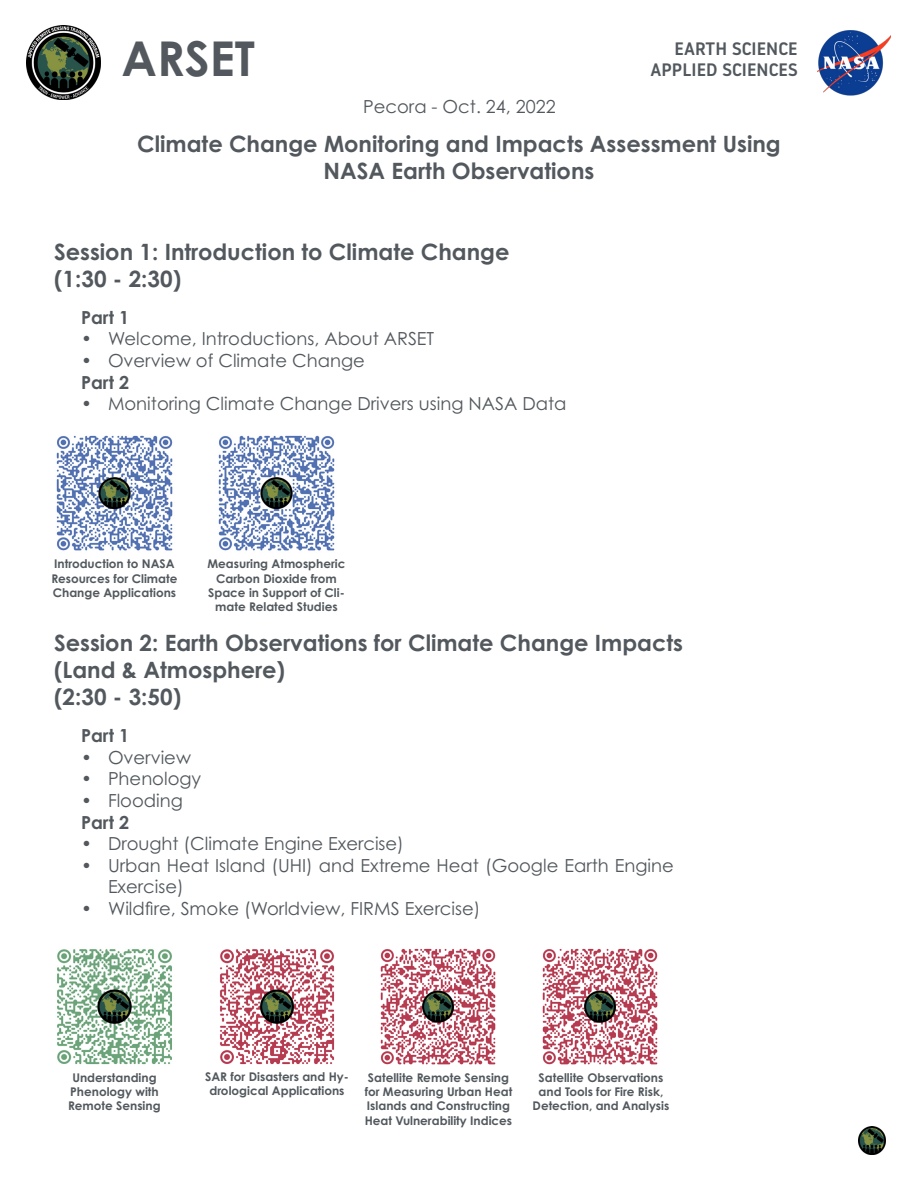
<style>
.page{position:relative;width:918px;height:1188px;background:#fff}
.page>*{position:absolute;margin:0;border:0;box-sizing:border-box;transform-origin:0 0}
.t1{font:700 48px "Century Gothic Pro";color:#52585d}
.t2{font:700 22.5px/27px "Century Gothic Pro";color:#52585d}
.t3{font:18px/21.6px "Century Gothic Pro";color:#52585d}
.t4{font:500 18px "Noway";color:#52585d}
.t5{font:700 18px "Century Gothic Pro";color:#52585d}
.t6{font:700 12px/14.4px "Century Gothic Pro";color:#52585d;text-align:center}
</style>
<div class="page">
<img style="left:818px;top:30px;width:73px;height:66px">
<img style="left:56px;top:435px;width:117px;height:116px">
<img style="left:26px;top:25px;width:75px;height:75px">
<img style="left:218px;top:435px;width:117px;height:116px">
<img style="left:57px;top:949px;width:115px;height:116px">
<img style="left:220px;top:949px;width:115px;height:116px">
<img style="left:542px;top:948px;width:116px;height:117px">
<img style="left:380px;top:948px;width:116px;height:117px">
<img style="left:858px;top:1126px;width:28px;height:28px">
<p class="t1" style="left:122px;top:29px;width:135px">ARSET</p>
<p class="t3" style="left:363px;top:95px;width:194px">Pecora - Oct. 24, 2022</p>
<p class="t4" style="left:675px;top:36px;width:125px">EARTH SCIENCE</p>
<p class="t4" style="left:650px;top:57px;width:149px">APPLIED SCIENCES</p>
<p class="t2" style="left:137px;top:129px;width:645px;text-align:center">Climate Change Monitoring and Impacts Assessment Using<br>NASA Earth Observations</p>
<p class="t2" style="left:54px;top:237px;width:457px">Session 1: Introduction to Climate Change</p>
<p class="t2" style="left:54px;top:264px;width:129px">(1:30 - 2:30)</p>
<p class="t5" style="left:81px;top:306px;width:50px">Part 1</p>
<p class="t3" style="left:81px;top:328px;width:355px">• Welcome, Introductions, About ARSET</p>
<p class="t3" style="left:81px;top:349px;width:285px">• Overview of Climate Change</p>
<p class="t5" style="left:81px;top:371px;width:50px">Part 2</p>
<p class="t3" style="left:81px;top:393px;width:487px">• Monitoring Climate Change Drivers using NASA Data</p>
<p class="t6" style="left:52px;top:556px;width:127px;text-align:left">Introduction to NASA<br>Resources for Climate<br>Change Applications</p>
<p class="t6" style="left:207px;top:556px;width:139px">Measuring Atmospheric<br>Carbon Dioxide from<br>Space in Support of Cli&shy;mate Related Studies</p>
<p class="t2" style="left:54px;top:629px;width:631px">Session 2: Earth Observations for Climate Change Impacts (Land &amp; Atmosphere)</p>
<p class="t2" style="left:54px;top:683px;width:129px">(2:30 - 3:50)</p>
<p class="t5" style="left:81px;top:724px;width:50px">Part 1</p>
<p class="t3" style="left:81px;top:746px;width:111px">• Overview</p>
<p class="t3" style="left:81px;top:768px;width:122px">• Phenology</p>
<p class="t3" style="left:81px;top:790px;width:103px">• Flooding</p>
<p class="t5" style="left:81px;top:811px;width:50px">Part 2</p>
<p class="t3" style="left:81px;top:833px;width:324px">• Drought (Climate Engine Exercise)</p>
<p class="t3" style="left:108px;top:854px;width:567px;text-indent:-27px">• Urban Heat Island (UHI) and Extreme Heat (Google Earth Engine<br>Exercise)</p>
<p class="t3" style="left:81px;top:898px;width:401px">• Wildfire, Smoke (Worldview, FIRMS Exercise)</p>
<p class="t6" style="left:72px;top:1070px;width:86px">Understanding</p>
<p class="t6" style="left:70px;top:1084px;width:90px">Phenology with</p>
<p class="t6" style="left:68px;top:1099px;width:94px">Remote Sensing</p>
<p class="t6" style="left:205px;top:1069px;width:145px">SAR for Disasters and Hy&shy;drological Applications</p>
<p class="t6" style="left:365px;top:1070px;width:149px;text-align:left">Satellite Remote Sensing for Measuring Urban Heat<br>Islands and Constructing<br>Heat Vulnerability Indices</p>
<p class="t6" style="left:533px;top:1070px;width:138px">Satellite Observations and Tools for Fire Risk,<br>Detection, and Analysis</p>
</div>
